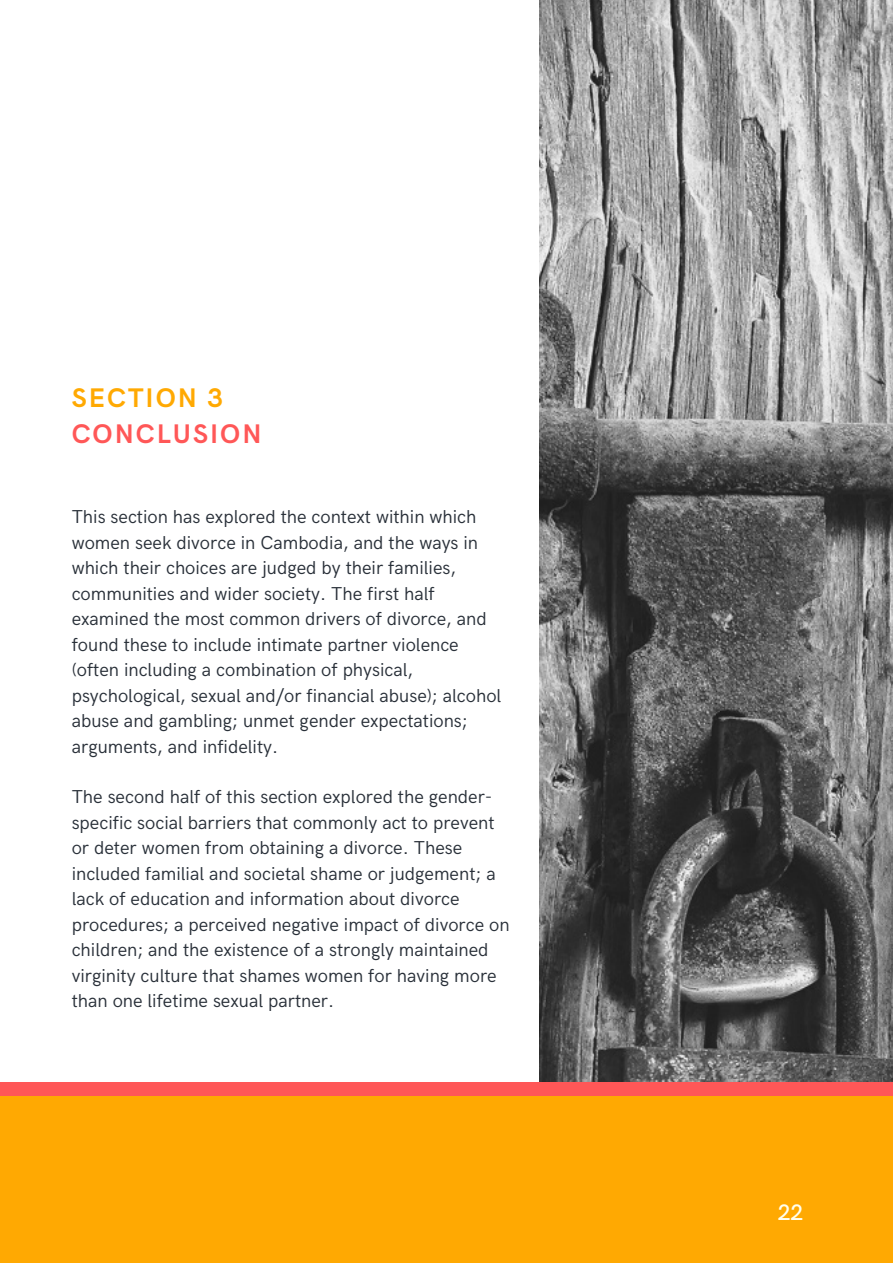
<style>
.page{position:relative;width:893px;height:1264px;background:#fff}
.page>*{position:absolute;margin:0;border:0;box-sizing:border-box;transform-origin:0 0}
.t1{font:700 27px "HK Grotesk";letter-spacing:.075em;color:#ff5757}
.t2{font:700 27px "HK Grotesk";letter-spacing:.075em;color:#ffa902}
.t3{font:500 22.5px "HK Grotesk";color:#ffffef}
.t4{font:18.75px/25.5px "HK Grotesk";color:#293039}
</style>
<div class="page">
<img style="left:539px;top:0;width:353px;height:1081px">
<div style="left:0;top:1081px;width:892px;height:152px;background:#ff5757"></div>
<div style="left:0;top:1096px;width:892px;height:166px;background:#ffa902"></div>
<p class="t2" style="left:72px;top:382px;width:153px">SECTION 3</p>
<p class="t1" style="left:72px;top:418px;width:191px">CONCLUSION</p>
<p class="t4" style="left:72px;top:504px;width:431px">This section has explored the context within which women seek divorce in Cambodia, and the ways in which their choices are judged by their families, communities and wider society. The first half examined the most common drivers of divorce, and found these to include intimate partner violence (often including a combination of physical, psychological, sexual and/or financial abuse); alcohol abuse and gambling; unmet gender expectations; arguments, and infidelity.</p>
<p class="t4" style="left:72px;top:785px;width:439px">The second half of this section explored the gender&shy;specific social barriers that commonly act to prevent or deter women from obtaining a divorce. These included familial and societal shame or judgement; a lack of education and information about divorce procedures; a perceived negative impact of divorce on children; and the existence of a strongly maintained virginity culture that shames women for having more than one lifetime sexual partner.</p>
<p class="t3" style="left:777px;top:1199px;width:27px">22</p>
</div>
